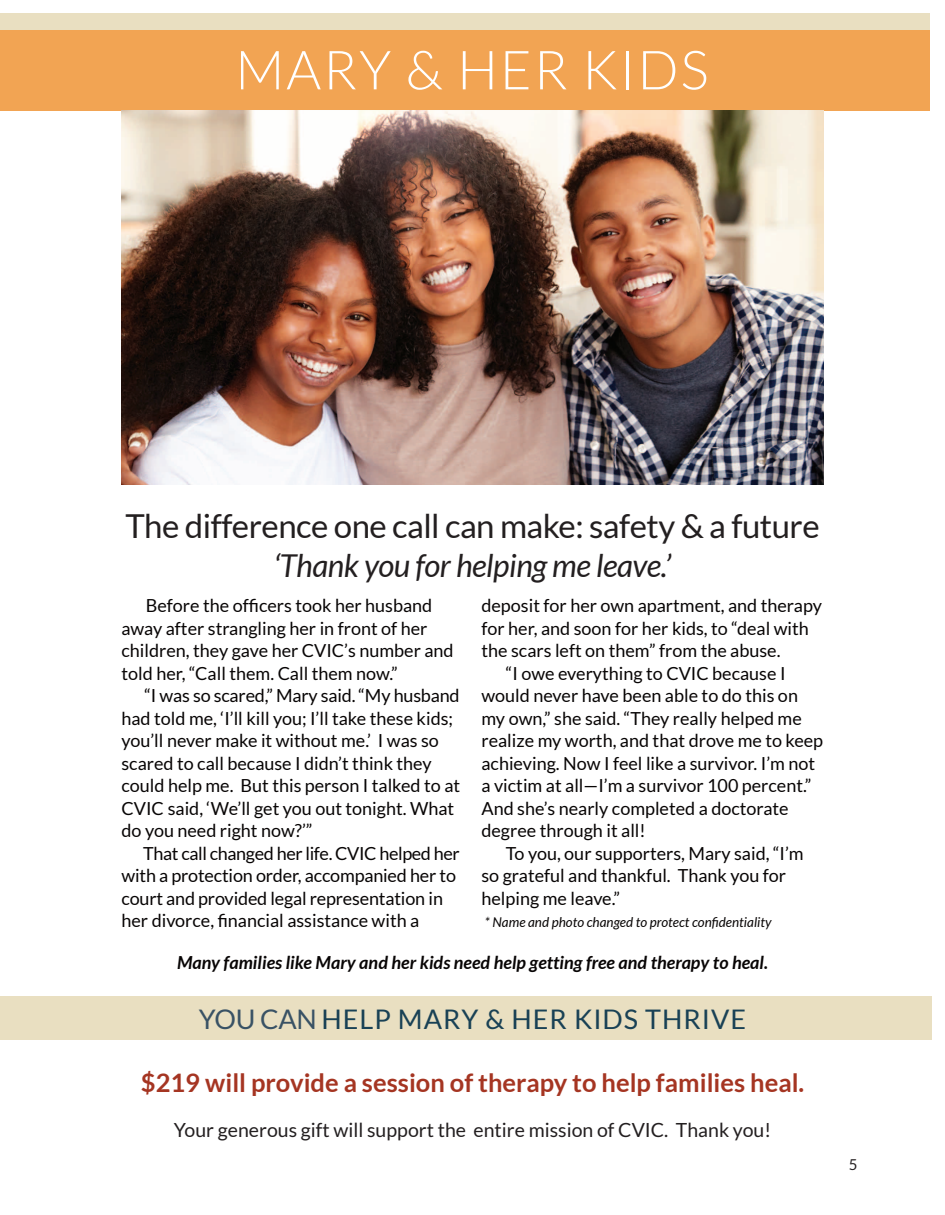
<style>
.page{position:relative;width:945px;height:1215px;background:#fff}
.page>*{position:absolute;margin:0;border:0;box-sizing:border-box;transform-origin:0 0}
.t1{font:300 54px "Lato";letter-spacing:.035em;color:#fff}
.t2{font:33px "Lato";letter-spacing:-.015em;color:#231f20}
.t3{font:italic 31.5px "Lato";letter-spacing:-.015em;color:#231f20}
.t4{font:27px "Lato";letter-spacing:.035em;color:#194155}
.t5{font:700 25.5px "Lato";color:#a53522}
.t6{font:19.5px "Lato";color:#231f20}
.t7{font:18px/22.5px "Lato";color:#080505}
.t8{font:italic 700 18px "Lato";color:#080505}
.t9{font:15px "Lato";color:#231f20}
.t10{font:italic 13.5px "Lato";color:#080505}
.s1{color:#395265}
</style>
<div class="page">
<div style="left:0;top:30px;width:14px;height:81px;background:#f2a453"></div>
<div style="left:0;top:996px;width:15px;height:44px;background:#e9dfc1"></div>
<div style="left:0;top:14px;width:14px;height:16px;background:#e9dfc1"></div>
<div style="left:14px;top:30px;width:916px;height:81px;background:#f2a453"></div>
<img style="left:122px;top:111px;width:702px;height:373px">
<div style="left:15px;top:996px;width:917px;height:44px;background:#e9dfc1"></div>
<div style="left:14px;top:14px;width:916px;height:16px;background:#e9dfc1"></div>
<p class="t1" style="left:235px;top:36px;width:475px">MARY &amp; HER KIDS</p>
<p class="t2" style="left:125px;top:506px;width:696px">The difference one call can make: safety &amp; a future</p>
<p class="t3" style="left:274px;top:545px;width:399px">‘Thank you for helping me leave.’</p>
<p class="t7" style="left:122px;top:594px;width:334px;text-indent:24px">Before the officers took her husband away after strangling her in front of her children, they gave her CVIC’s number and told her, “Call them. Call them now.”</p>
<p class="t7" style="left:122px;top:684px;width:340px;text-indent:23px">“I was so scared,” Mary said. “My husband had told me, ‘I’ll kill you; I’ll take these kids; you’ll never make it without me.’ I was so scared to call because I didn’t think they could help me. But this person I talked to at CVIC said, ‘We’ll get you out tonight. What do you need right now?’”</p>
<p class="t7" style="left:122px;top:842px;width:340px;text-indent:22px">That call changed her life. CVIC helped her with a protection order, accompanied her to court and provided legal representation in her divorce, financial assistance with a</p>
<p class="t7" style="left:482px;top:594px;width:342px">deposit for her own apartment, and therapy for her, and soon for her kids, to “deal with the scars left on them” from the abuse.</p>
<p class="t7" style="left:482px;top:662px;width:343px;text-indent:24px">“I owe everything to CVIC because I would never have been able to do this on my own,” she said. “They really helped me realize my worth, and that drove me to keep achieving. Now I feel like a survivor. I’m not a victim at all—I’m a survivor 100 percent.” And she’s nearly completed a doctorate</p>
<p class="t7" style="left:482px;top:819px;width:166px">degree through it all!</p>
<p class="t7" style="left:482px;top:842px;width:324px;text-indent:24px">To you, our supporters, Mary said, “I’m so grateful and thankful. Thank you for helping me leave.”</p>
<p class="t10" style="left:485px;top:914px;width:288px">* Name and photo changed to protect confidentiality</p>
<p class="t8" style="left:177px;top:951px;width:592px">Many families like Mary and her kids need help getting free and therapy to heal.</p>
<p class="t4" style="left:199px;top:1002px;width:549px"><span class="s1">YOU CAN</span> HELP MARY &amp; HER KIDS THRIVE</p>
<p class="t5" style="left:141px;top:1067px;width:665px">$219 will provide a session of therapy to help families heal.</p>
<p class="t6" style="left:174px;top:1118px;width:599px">Your generous gift will support the entire mission of CVIC. Thank you!</p>
<p class="t9" style="left:849px;top:1156px;width:10px">5</p>
</div>
